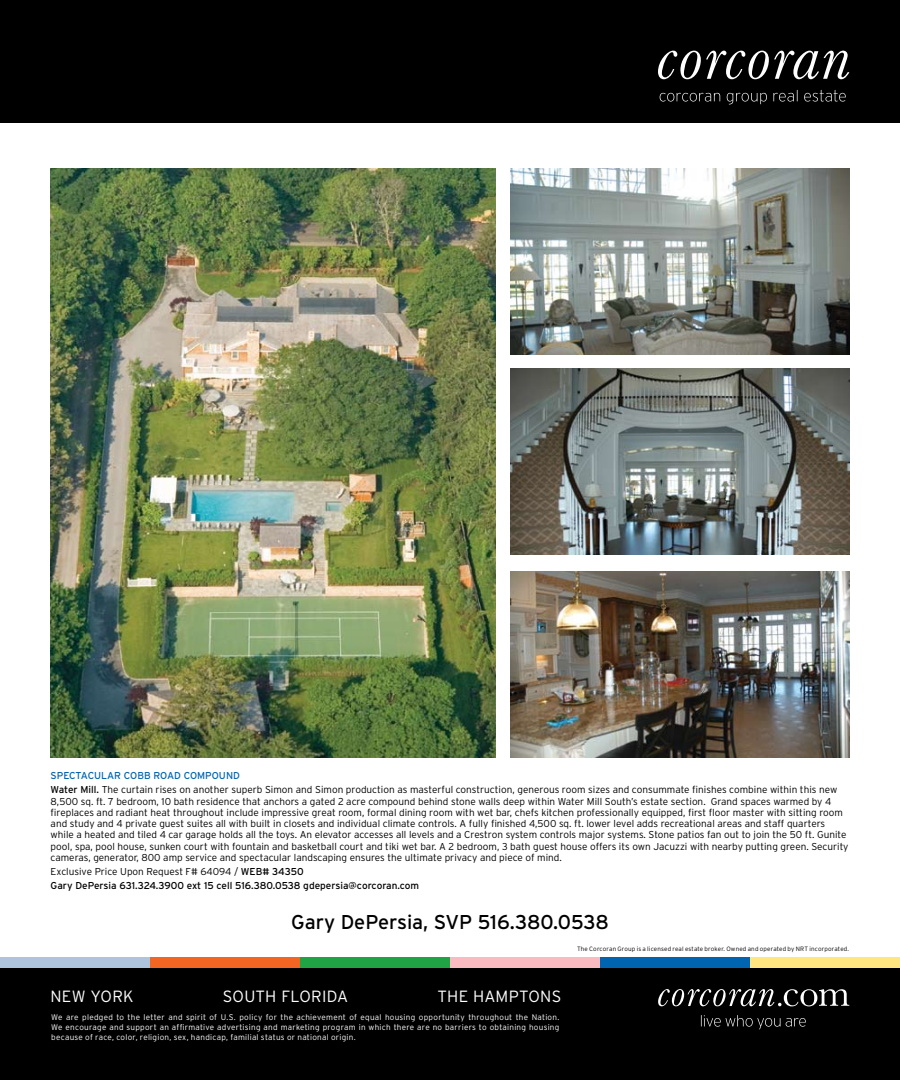
<style>
.page{position:relative;width:900px;height:1080px;background:#fff}
.page>*{position:absolute;margin:0;border:0;box-sizing:border-box;transform-origin:0 0}
.t1{font:20px "Interstate";color:#000}
.t2{font:300 16.25px "Interstate";letter-spacing:.015em;color:#fff}
.t3{font:300 10px/11.2px "Interstate";color:#000}
.t4{font:10px/14.1px "Interstate";color:#000}
.t5{font:300 8.12px/9.8px "Interstate";letter-spacing:.03em;color:#fff;text-align:justify}
.t6{font:300 6.25px "Interstate";letter-spacing:.025em;color:#000}
.s1{font-weight:400;color:#0064b1}
.s2{font-weight:400}
.s3{font-weight:300}
</style>
<div class="page">
<div style="left:0;top:957px;width:150px;height:11px;background:#adc4dc"></div>
<div style="left:150px;top:957px;width:150px;height:11px;background:#f26522"></div>
<div style="left:300px;top:957px;width:150px;height:11px;background:#20a344"></div>
<div style="left:450px;top:957px;width:150px;height:11px;background:#f9bac0"></div>
<div style="left:600px;top:957px;width:150px;height:11px;background:#0064b1"></div>
<div style="left:750px;top:957px;width:150px;height:11px;background:#ffe681"></div>
<div style="left:0;top:968px;width:900px;height:112px;background:#000"></div>
<div style="left:0;top:0;width:900px;height:123px;background:#000"></div>
<svg style="left:658px;top:989px;width:191px;height:17px"></svg>
<svg style="left:701px;top:1015px;width:79px;height:14px"></svg>
<svg style="left:786px;top:1018px;width:20px;height:9px"></svg>
<svg style="left:658px;top:51px;width:191px;height:28px"></svg>
<svg style="left:660px;top:93px;width:60px;height:9px"></svg>
<svg style="left:727px;top:93px;width:40px;height:11px"></svg>
<svg style="left:773px;top:90px;width:25px;height:12px"></svg>
<svg style="left:804px;top:90px;width:42px;height:12px"></svg>
<img style="left:51px;top:169px;width:444px;height:588px">
<img style="left:510px;top:571px;width:339px;height:187px">
<img style="left:510px;top:369px;width:339px;height:186px">
<img style="left:510px;top:169px;width:339px;height:186px">
<p class="t3" style="left:51px;top:769px;width:788px;line-height:14.1px"><span class="s1">Spectacular Cobb road compound<br></span><span class="s2">Water Mill.</span> The curtain rises on another superb Simon and Simon production as masterful construction, generous room sizes and consummate finishes combine within this new</p>
<p class="t3" style="left:51px;top:795px;width:800px">8,500 sq. ft. 7 bedroom, 10 bath residence that anchors a gated 2 acre compound behind stone walls deep within Water Mill South’s estate section. Grand spaces warmed by 4 fireplaces and radiant heat throughout include impressive great room, formal dining room with wet bar, chefs kitchen professionally equipped, first floor master with sitting room and study and 4 private guest suites all with built in closets and individual climate controls. A fully finished 4,500 sq. ft. lower level adds recreational areas and staff quarters while a heated and tiled 4 car garage holds all the toys. An elevator accesses all levels and a Crestron system controls major systems. Stone patios fan out to join the 50 ft. Gunite pool, spa, pool house, sunken court with fountain and basketball court and tiki wet bar. A 2 bedroom, 3 bath guest house offers its own Jacuzzi with nearby putting green. Security cameras, generator, 800 amp service and spectacular landscaping ensures the ultimate privacy and piece of mind.</p>
<p class="t4" style="left:51px;top:864px;width:370px"><span class="s3">Exclusive Price Upon Request F# 64094 /</span> WEB# 34350<br>Gary DePersia 631.324.3900 ext 15 cell 516.380.0538 gdepersia@corcoran.com</p>
<h1 class="t1" style="left:291px;top:910px;width:319px">Gary DePersia, SVP 516.380.0538</h1>
<h2 class="t2" style="left:50px;top:987px;width:85px">NEW YORK</h2>
<h2 class="t2" style="left:223px;top:987px;width:127px">SOUTH FLORIDA</h2>
<h2 class="t2" style="left:437px;top:987px;width:125px">THE HAMPTONS</h2>
<p class="t5" style="left:51px;top:1013px;width:510px">We are pledged to the letter and spirit of U.S. policy for the achievement of equal housing opportunity throughout the Nation.<br>We encourage and support an affirmative advertising and marketing program in which there are no barriers to obtaining housing because of race, color, religion, sex, handicap, familial status or national origin.</p>
<p class="t6" style="left:577px;top:946px;width:274px">The Corcoran Group is a licensed real estate broker. Owned and operated by NRT incorporated.</p>
</div>
